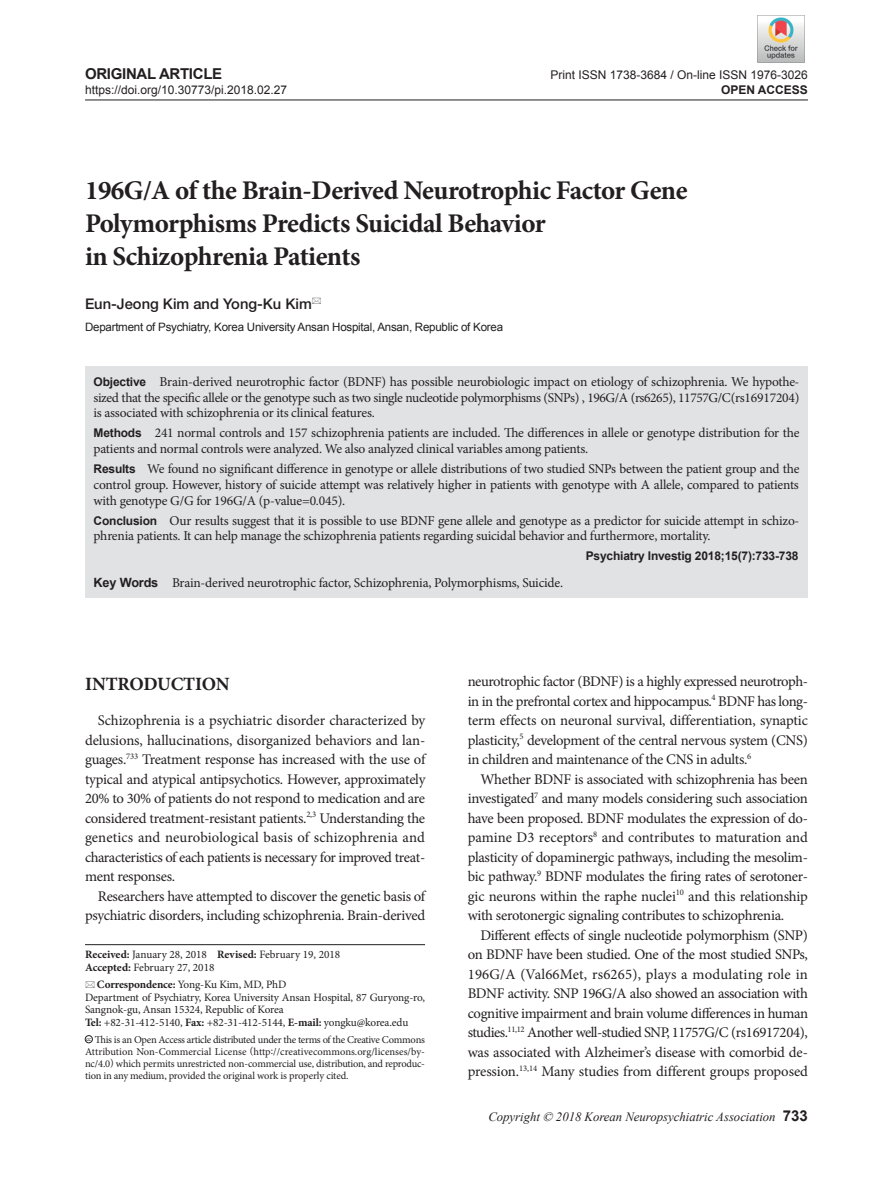
<style>
.page{position:relative;width:893px;height:1191px;background:#fff}
.page>*{position:absolute;margin:0;border:0;box-sizing:border-box;transform-origin:0 0}
.논문제목{font:700 27px/33px "Minion Pro";letter-spacing:-.02em;color:#231f20}
.큰제목{font:700 18.75px "Minion Pro";letter-spacing:-.01em;color:#231f20}
.t1{font:700 15px "Arial";letter-spacing:-.02em;color:#231f20}
.본문{font:14.7px/19.5px "Minion Pro";letter-spacing:-.02em;color:#231f20;text-align:justify}
.이름{font:500 14.7px "Helvetica Neue LT Std";color:#231f20}
.초록{font:13.5px/15.8px "Minion Pro";letter-spacing:-.015em;color:#231f20;text-align:justify}
.t2{font:italic 12.75px "Times New Roman";color:#231f20}
.t3{font:12px "Arial";color:#231f20}
.초록-2{font:700 12px "Arial";letter-spacing:-.015em;color:#231f20}
.소속{font:11.55px "Arial";letter-spacing:-.02em;color:#231f20}
.교신저자{font:11.25px/12.8px "Minion Pro";letter-spacing:-.01em;color:#231f20}
.날짜{font:11.25px "Minion Pro";color:#231f20}
.날짜-2{font:10.5px/12px "Minion Pro";letter-spacing:-.015em;color:#231f20;text-align:justify}
.t4{font:6.6px "Minion Pro";color:#231f20}
.s1{font-family:"Arial";font-weight:700;font-size:12px}
.s2{font-family:"Arial";font-weight:700;font-size:12.75px}
.s3{font-family:"Arial";font-weight:700;font-size:12.75px;color:#e1e2e4}
.s4{font-weight:700}
.s5{font-family:"Arial";font-weight:700;font-style:normal;font-size:15px}
</style>
<div class="page">
<hr style="left:85px;top:100px;width:723px;height:1px;background:#231f20">
<div style="left:85px;top:366px;width:723px;height:231px;background:#e1e2e4"></div>
<hr style="left:85px;top:944px;width:340px;height:1px;background:#231f20">
<div style="left:85px;top:1035px;width:8px;height:8px;border:1px solid #231f20;border-radius:50%"></div>
<img style="left:758px;top:17px;width:46px;height:46px">
<p class="t1" style="left:85px;top:64px;width:139px">ORIGINAL ARTICLE</p>
<p class="t3" style="left:85px;top:82px;width:204px">https://doi.org/10.30773/pi.2018.02.27</p>
<p class="t3" style="left:550px;top:67px;width:259px">Print ISSN 1738-3684 / On-line ISSN 1976-3026</p>
<p class="초록-2" style="left:721px;top:82px;width:88px">OPEN ACCESS</p>
<p class="논문제목" style="left:85px;top:173px;width:604px">196G/A of the Brain-Derived Neurotrophic Factor Gene</p>
<p class="논문제목" style="left:85px;top:206px;width:462px">Polymorphisms Predicts Suicidal Behavior in Schizophrenia Patients</p>
<p class="이름" style="left:85px;top:295px;width:228px">Eun-Jeong Kim and Yong-Ku Kim</p>
<p class="소속" style="left:85px;top:319px;width:420px">Department of Psychiatry, Korea University Ansan Hospital, Ansan, Republic of Korea</p>
<p class="초록" style="left:94px;top:374px;width:707px"><span class="s1">Objective</span> Brain-derived neurotrophic factor (BDNF) has possible neurobiologic impact on etiology of schizophrenia. We hypothe&shy;sized that the specific allele or the genotype such as two single nucleotide polymorphisms (SNPs) , 196G/A (rs6265), 11757G/C(rs16917204) is associated with schizophrenia or its clinical features.</p>
<p class="초록" style="left:94px;top:425px;width:707px"><span class="s1">Methods</span> 241 normal controls and 157 schizophrenia patients are included. The differences in allele or genotype distribution for the patients and normal controls were analyzed. We also analyzed clinical variables among patients.</p>
<p class="초록" style="left:94px;top:461px;width:707px"><span class="s1">Results</span> We found no significant difference in genotype or allele distributions of two studied SNPs between the patient group and the control group. However, history of suicide attempt was relatively higher in patients with genotype with A allele, compared to patients with genotype G/G for 196G/A (p-value=0.045).</p>
<p class="초록" style="left:94px;top:512px;width:707px"><span class="s1">Conclusion</span> Our results suggest that it is possible to use BDNF gene allele and genotype as a predictor for suicide attempt in schizo&shy;phrenia patients. It can help manage the schizophrenia patients regarding suicidal behavior and furthermore, mortality.</p>
<p class="초록-2" style="left:586px;top:548px;width:214px">Psychiatry Investig 2018;15(7):733-738</p>
<p class="초록" style="left:94px;top:574px;width:471px"><span class="s2">Key Words</span><span class="s3">aa</span>Brain-derived neurotrophic factor, Schizophrenia, Polymorphisms, Suicide.</p>
<p class="큰제목" style="left:85px;top:670px;width:146px">INTRODUCTION</p>
<p class="본문" style="left:85px;top:711px;width:342px;text-indent:13px">Schizophrenia is a psychiatric disorder characterized by delusions, hallucinations, disorganized behaviors and lan&shy;guages.<sup>733</sup> Treatment response has increased with the use of typical and atypical antipsychotics. However, approximately 20% to 30% of patients do not respond to medication and are considered treatment-resistant patients.<sup>2,3</sup> Understanding the genetics and neurobiological basis of schizophrenia and characteristics of each patients is necessary for improved treat&shy;ment responses.</p>
<p class="본문" style="left:85px;top:886px;width:342px;text-align:right">Researchers have attempted to discover the genetic basis of psychiatric disorders, including schizophrenia. Brain-derived</p>
<p class="날짜" style="left:85px;top:947px;width:257px"><span class="s4">Received:</span> January 28, 2018 <span class="s4">Revised:</span> February 19, 2018</p>
<p class="날짜" style="left:85px;top:959px;width:131px"><span class="s4">Accepted:</span> February 27, 2018</p>
<p class="교신저자" style="left:97px;top:978px;width:191px"><span class="s4">Correspondence:</span> Yong-Ku Kim, MD, PhD</p>
<p class="교신저자" style="left:85px;top:990px;width:341px">Department of Psychiatry, Korea University Ansan Hospital, 87 Guryong-ro,<br>Sangnok-gu, Ansan 15324, Republic of Korea</p>
<p class="교신저자" style="left:85px;top:1016px;width:325px"><span class="s4">Tel:</span> +82-31-412-5140, <span class="s4">Fax:</span> +82-31-412-5144, <span class="s4">E-mail:</span> yongku@korea.edu</p>
<p class="t4" style="left:86px;top:1034px;width:7px">cc</p>
<p class="날짜-2" style="left:85px;top:1033px;width:341px;text-indent:10px">This is an Open Access article distributed under the terms of the Creative Commons Attribution Non-Commercial License (http://creativecommons.org/licenses/by&shy;nc/4.0) which permits unrestricted non-commercial use, distribution, and reproduc&shy;tion in any medium, provided the original work is properly cited.</p>
<p class="본문" style="left:468px;top:672px;width:342px">neurotrophic factor (BDNF) is a highly expressed neurotroph&shy;in in the prefrontal cortex and hippocampus.<sup>4</sup> BDNF has long&shy;term effects on neuronal survival, differentiation, synaptic plasticity,<sup>5</sup> development of the central nervous system (CNS) in children and maintenance of the CNS in adults.<sup>6</sup></p>
<p class="본문" style="left:468px;top:769px;width:342px;text-indent:13px">Whether BDNF is associated with schizophrenia has been investigated<sup>7</sup> and many models considering such association have been proposed. BDNF modulates the expression of do&shy;pamine D3 receptors<sup>8</sup> and contributes to maturation and plasticity of dopaminergic pathways, including the mesolim&shy;bic pathway.<sup>9</sup> BDNF modulates the firing rates of serotoner&shy;gic neurons within the raphe nuclei<sup>10</sup> and this relationship with serotonergic signaling contributes to schizophrenia.</p>
<p class="본문" style="left:468px;top:925px;width:342px;text-indent:13px">Different effects of single nucleotide polymorphism (SNP) on BDNF have been studied. One of the most studied SNPs, 196G/A (Val66Met, rs6265), plays a modulating role in BDNF activity. SNP 196G/A also showed an association with cognitive impairment and brain volume differences in human studies.<sup>11,12</sup> Another well-studied SNP, 11757G/C (rs16917204), was associated with Alzheimer’s disease with comorbid de&shy;pression.<sup>13,14</sup> Many studies from different groups proposed</p>
<p class="t2" style="left:488px;top:1107px;width:321px">Copyright © 2018 Korean Neuropsychiatric Association <span class="s5">733</span></p>
</div>
